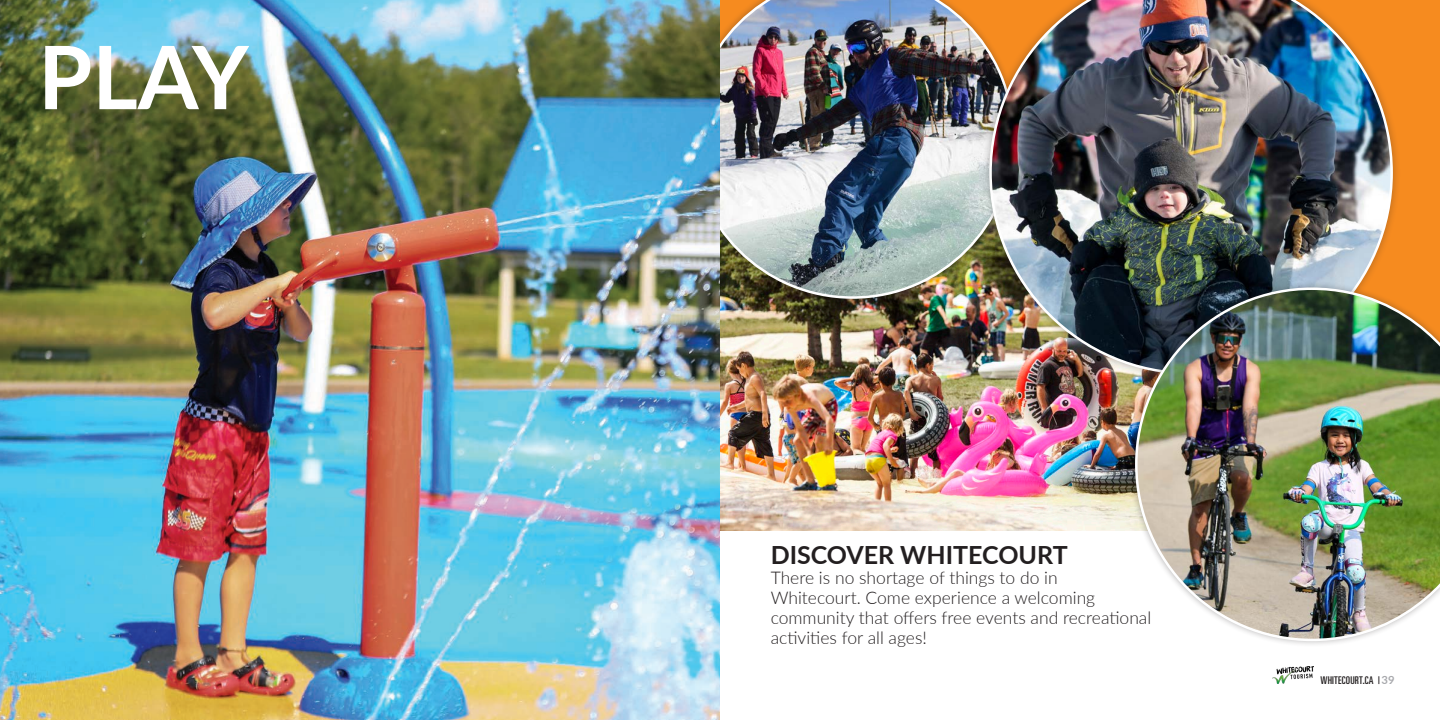
<style>
.page{position:relative;width:1440px;height:720px;background:#fff}
.page>*{position:absolute;margin:0;border:0;box-sizing:border-box;transform-origin:0 0}
.t1{font:700 87.5px "Lato";color:#fff}
.t2{font:700 25px "Lato";color:#231f20}
.t3{font:300 17.5px/20px "Lato";color:#231f20}
.t4{font:ultra-condensed 10.62px "Univers LT Std";letter-spacing:.025em;color:#231f20}
.s1{font-family:"Lato";font-weight:700;font-stretch:normal;font-size:11.25px;color:#a8a9ad}
</style>
<div class="page">
<div style="left:699px;top:0;width:741px;height:470px;background:#f68b1f"></div>
<img style="left:720px;top:306px;width:408px;height:224px">
<img style="left:720px;top:0;width:261px;height:299px">
<div style="left:981px;top:0;width:420px;height:383px;background:#231f20;opacity:.33"></div>
<img style="left:989px;top:0;width:404px;height:375px">
<div style="left:1128px;top:281px;width:312px;height:367px;background:#231f20;opacity:.33"></div>
<img style="left:1134px;top:286px;width:306px;height:398px">
<img style="left:0;top:0;width:720px;height:720px">
<p class="t1" style="left:38px;top:13px;width:212px">PLAY</p>
<p class="t2" style="left:771px;top:537px;width:299px">DISCOVER WHITECOURT</p>
<p class="t3" style="left:771px;top:568px;width:382px">There is no shortage of things to do in Whitecourt. Come experience a welcoming community that offers free events and recreational activities for all ages!</p>
<p class="t4" style="left:1320px;top:674px;width:76px">WHITECOURT.CA |<span class="s1">39</span></p>
</div>
